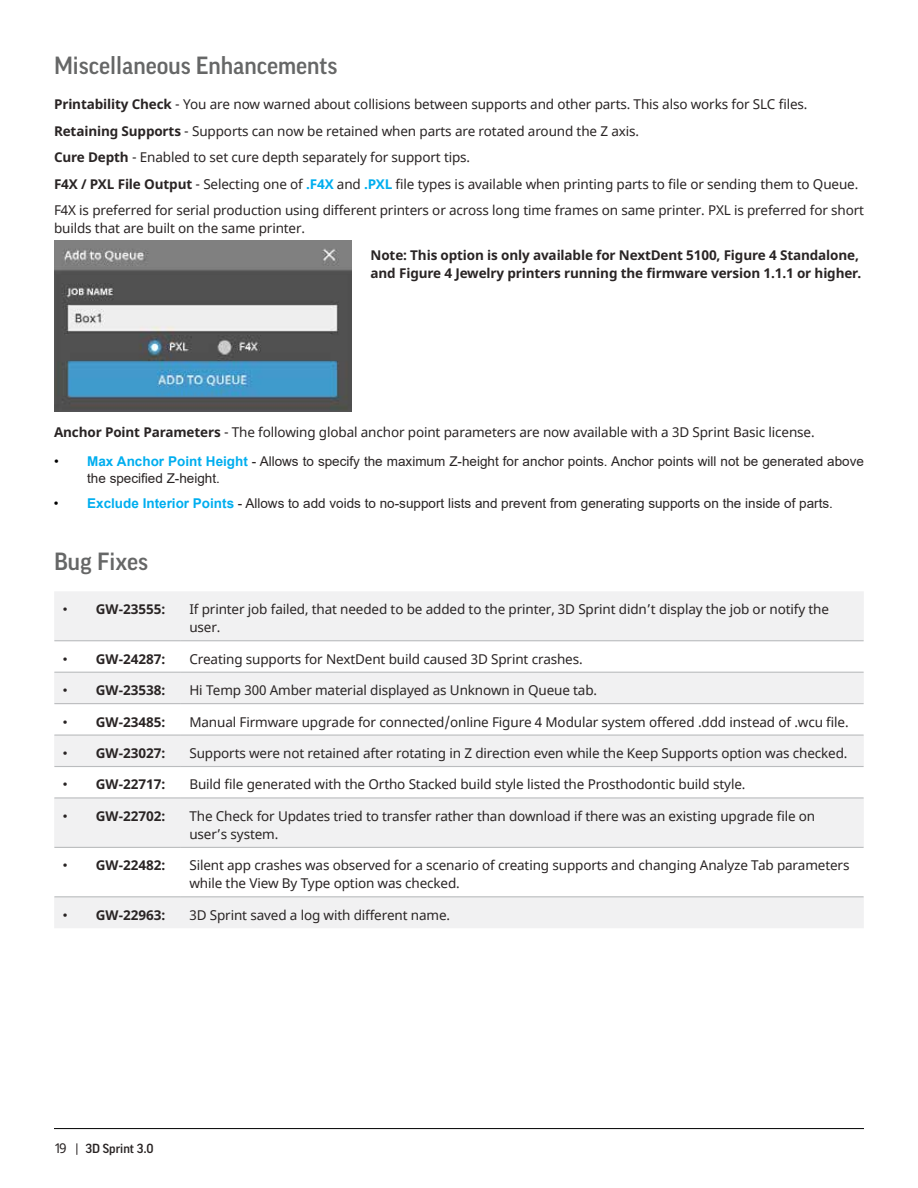
<style>
.page{position:relative;width:918px;height:1188px;background:#fff}
.page>*{position:absolute;margin:0;border:0;box-sizing:border-box;transform-origin:0 0}
.t1{font:500 24px "Good Pro";color:#666767}
.t2{font:13.5px/26.5px "Noto Sans";letter-spacing:-.01em;color:#292424}
.t3{font:13.5px/16.5px "Arial";color:#292424}
.t4{font:700 13.5px/18px "Noto Sans";letter-spacing:-.01em;color:#292424}
.t5{font:500 12.75px "Good Pro";color:#292424}
.s1{font-weight:700}
.s2{font-weight:700;color:#00aeef}
.s3{color:#000}
.s4{font-family:"Arial";font-weight:400}
</style>
<div class="page">
<hr style="left:54px;top:1128px;width:810px;height:1px;background:#000">
<svg style="left:77px;top:1143px;width:1px;height:12px"></svg>
<img style="left:54px;top:241px;width:298px;height:171px">
<div style="left:54px;top:592px;width:810px;height:48px;background:#f1f1f2"></div>
<div style="left:54px;top:673px;width:810px;height:30px;background:#f1f1f2"></div>
<div style="left:54px;top:736px;width:810px;height:192px;background:#f1f1f2"></div>
<svg style="left:54px;top:767px;width:810px;height:129px"></svg>
<hr style="left:54px;top:640px;width:127px;height:1px;background:#babcbe">
<hr style="left:181px;top:640px;width:683px;height:1px;background:#babcbe">
<hr style="left:54px;top:672px;width:127px;height:1px;background:#babcbe">
<hr style="left:181px;top:672px;width:683px;height:1px;background:#babcbe">
<hr style="left:54px;top:703px;width:127px;height:1px;background:#babcbe">
<hr style="left:181px;top:703px;width:683px;height:1px;background:#babcbe">
<hr style="left:54px;top:735px;width:127px;height:1px;background:#babcbe">
<hr style="left:181px;top:735px;width:683px;height:1px;background:#babcbe">
<hr style="left:54px;top:766px;width:127px;height:1px;background:#babcbe">
<hr style="left:181px;top:766px;width:683px;height:1px;background:#babcbe">
<hr style="left:54px;top:797px;width:127px;height:2px;background:#babcbe">
<hr style="left:181px;top:797px;width:683px;height:2px;background:#babcbe">
<hr style="left:54px;top:847px;width:127px;height:1px;background:#babcbe">
<hr style="left:181px;top:847px;width:683px;height:1px;background:#babcbe">
<hr style="left:54px;top:896px;width:127px;height:1px;background:#babcbe">
<hr style="left:181px;top:896px;width:683px;height:1px;background:#babcbe">
<h1 class="t1" style="left:54px;top:51px;width:285px">Miscellaneous Enhancements</h1>
<p class="t2" style="left:54px;top:92px;width:812px"><span class="s1">Printability Check</span> - You are now warned about collisions between supports and other parts. This also works for SLC files.<br><span class="s1">Retaining Supports</span> - Supports can now be retained when parts are rotated around the Z axis.<br><span class="s1">Cure Depth</span> - Enabled to set cure depth separately for support tips.<br><span class="s1">F4X / PXL File Output</span> - Selecting one of <span class="s2">.F4X</span> and <span class="s2">.PXL</span> file types is available when printing parts to file or sending them to Queue.<br>F4X is preferred for serial production using different printers or across long time frames on same printer. PXL is preferred for short</p>
<p class="t2" style="left:54px;top:216px;width:253px">builds that are built on the same printer.</p>
<p class="t4" style="left:371px;top:246px;width:492px">Note: This option is only available for NextDent 5100, Figure 4 Standalone, and Figure 4 Jewelry printers running the firmware version 1.1.1 or higher.</p>
<p class="t2" style="left:54px;top:419px;width:762px"><span class="s1">Anchor Point Parameters</span> - The following global anchor point parameters are now available with a 3D Sprint Basic license.</p>
<p class="t3" style="left:87px;top:453px;width:778px;text-indent:-33px"><span class="s3">•</span> <span class="s2">Max Anchor Point Height</span> - Allows to specify the maximum Z-height for anchor points. Anchor points will not be generated above the specified Z-height.</p>
<p class="t3" style="left:54px;top:495px;width:780px"><span class="s3">•</span> <span class="s2">Exclude Interior Points</span> - Allows to add voids to no-support lists and prevent from generating supports on the inside of parts.</p>
<h1 class="t1" style="left:54px;top:548px;width:96px">Bug Fixes</h1>
<p class="t4" style="left:63px;top:601px;width:104px"><span class="s4">•</span> GW-23555:</p>
<p class="t2" style="left:189px;top:601px;width:641px;line-height:18px">If printer job failed, that needed to be added to the printer, 3D Sprint didn’t display the job or notify the user.</p>
<p class="t4" style="left:63px;top:650px;width:104px"><span class="s4">•</span> GW-24287:</p>
<p class="t2" style="left:189px;top:646px;width:395px">Creating supports for NextDent build caused 3D Sprint crashes.</p>
<p class="t4" style="left:63px;top:682px;width:104px"><span class="s4">•</span> GW-23538:</p>
<p class="t2" style="left:189px;top:677px;width:409px">Hi Temp 300 Amber material displayed as Unknown in Queue tab.</p>
<p class="t4" style="left:63px;top:713px;width:104px"><span class="s4">•</span> GW-23485:</p>
<p class="t2" style="left:189px;top:709px;width:661px">Manual Firmware upgrade for connected/online Figure 4 Modular system offered .ddd instead of .wcu file.</p>
<p class="t4" style="left:63px;top:744px;width:104px"><span class="s4">•</span> GW-23027:</p>
<p class="t2" style="left:189px;top:740px;width:660px">Supports were not retained after rotating in Z direction even while the Keep Supports option was checked.</p>
<p class="t4" style="left:63px;top:776px;width:104px"><span class="s4">•</span> GW-22717:</p>
<p class="t2" style="left:189px;top:772px;width:558px">Build file generated with the Ortho Stacked build style listed the Prosthodontic build style.</p>
<p class="t4" style="left:63px;top:807px;width:104px"><span class="s4">•</span> GW-22702:</p>
<p class="t2" style="left:189px;top:807px;width:627px;line-height:18px">The Check for Updates tried to transfer rather than download if there was an existing upgrade file on user’s system.</p>
<p class="t4" style="left:63px;top:857px;width:104px"><span class="s4">•</span> GW-22482:</p>
<p class="t2" style="left:189px;top:857px;width:662px;line-height:18px">Silent app crashes was observed for a scenario of creating supports and changing Analyze Tab parameters while the View By Type option was checked.</p>
<p class="t4" style="left:63px;top:906px;width:104px"><span class="s4">•</span> GW-22963:</p>
<p class="t2" style="left:189px;top:902px;width:262px">3D Sprint saved a log with different name.</p>
<p class="t2" style="left:54px;top:1135px;width:14px">19</p>
<p class="t5" style="left:86px;top:1142px;width:70px">3D Sprint 3.0</p>
</div>
